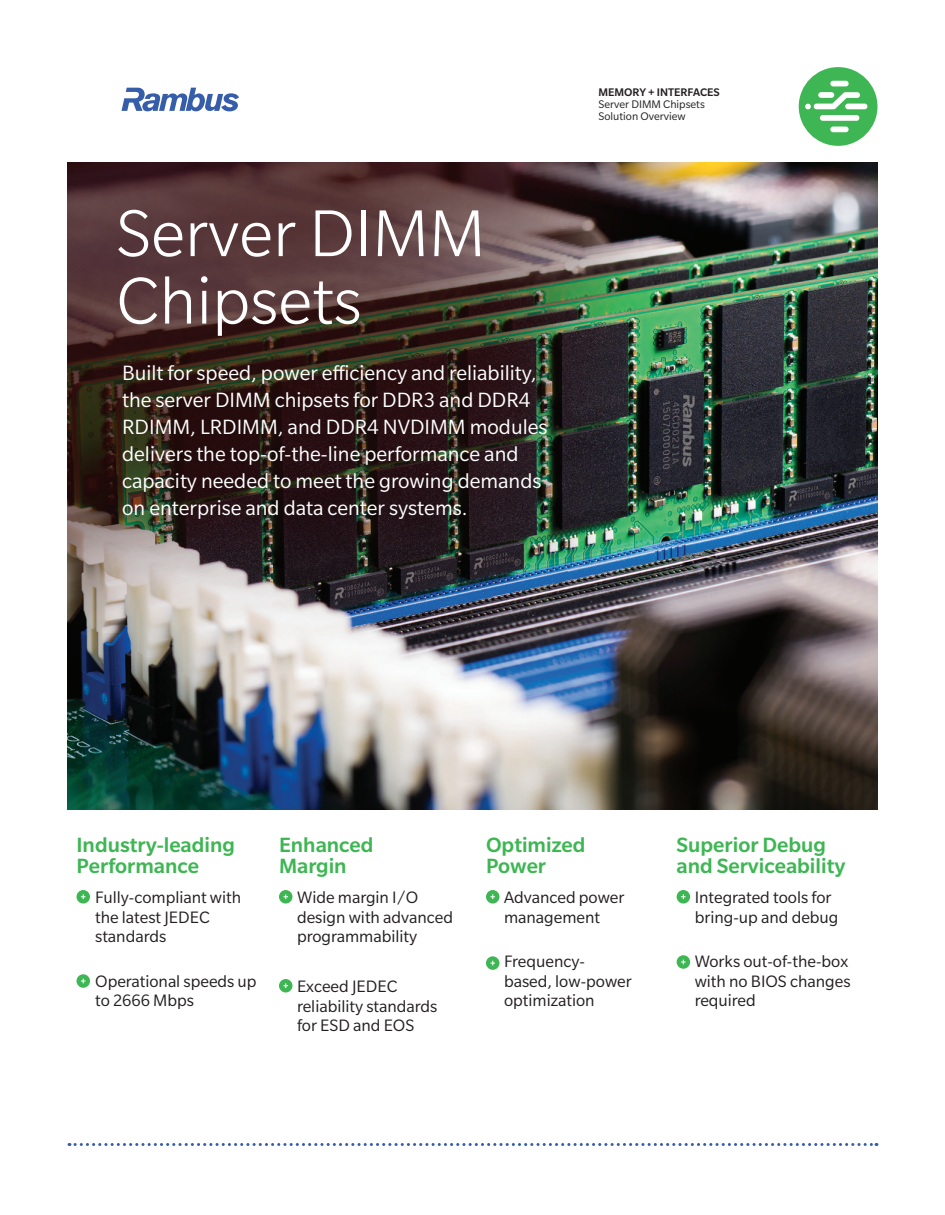
<style>
.page{position:relative;width:945px;height:1215px;background:#fff}
.page>*{position:absolute;margin:0;border:0;box-sizing:border-box;transform-origin:0 0}
.t1{font:300 72px/67.5px "Slate Std";color:#fff}
.t2{font:22.5px/27px "Slate Std";color:#fff}
.t3{font:500 22.5px/21px "Slate Std";color:#3eb653}
.t4{font:18px/19.5px "Slate Std";color:#231f20}
.t5{font:12px/12px "Slate Std";color:#231f20}
.t6{font:500 12px "Slate Std";color:#231f20}
</style>
<div class="page">
<svg style="left:69px;top:1143px;width:808px;height:3px"></svg>
<svg style="left:122px;top:88px;width:117px;height:23px"></svg>
<img style="left:68px;top:163px;width:810px;height:647px">
<div style="left:76px;top:890px;width:14px;height:14px;background:#3eb653;border-radius:50%"></div>
<svg style="left:81px;top:894px;width:5px;height:5px"></svg>
<div style="left:279px;top:890px;width:13px;height:14px;background:#3eb653;border-radius:50%"></div>
<svg style="left:283px;top:894px;width:5px;height:5px"></svg>
<div style="left:486px;top:890px;width:13px;height:14px;background:#3eb653;border-radius:50%"></div>
<svg style="left:490px;top:894px;width:5px;height:5px"></svg>
<div style="left:486px;top:956px;width:13px;height:14px;background:#3eb653;border-radius:50%"></div>
<svg style="left:490px;top:961px;width:5px;height:4px"></svg>
<div style="left:677px;top:890px;width:13px;height:14px;background:#3eb653;border-radius:50%"></div>
<svg style="left:681px;top:894px;width:5px;height:5px"></svg>
<div style="left:677px;top:955px;width:13px;height:14px;background:#3eb653;border-radius:50%"></div>
<svg style="left:681px;top:960px;width:5px;height:4px"></svg>
<div style="left:279px;top:979px;width:13px;height:14px;background:#3eb653;border-radius:50%"></div>
<svg style="left:283px;top:983px;width:5px;height:5px"></svg>
<div style="left:76px;top:974px;width:14px;height:14px;background:#3eb653;border-radius:50%"></div>
<svg style="left:81px;top:979px;width:5px;height:4px"></svg>
<svg style="left:799px;top:67px;width:78px;height:79px"></svg>
<h1 class="t1" style="left:116px;top:199px;width:371px">Server DIMM<br>Chipsets</h1>
<p class="t2" style="left:122px;top:360px;width:427px">Built for speed, power efficiency and reliability, the server DIMM chipsets for DDR3 and DDR4<br>RDIMM, LRDIMM, and DDR4 NVDIMM modules delivers the top-of-the-line performance and capacity needed to meet the growing demands on enterprise and data center systems.</p>
<p class="t6" style="left:598px;top:86px;width:123px">MEMORY + INTERFACES</p>
<p class="t5" style="left:598px;top:98px;width:108px">Server DIMM Chipsets<br>Solution Overview</p>
<p class="t3" style="left:76px;top:834px;width:160px">Industry-leading<br>Performance</p>
<p class="t3" style="left:279px;top:834px;width:96px">Enhanced<br>Margin</p>
<p class="t3" style="left:486px;top:834px;width:101px">Optimized<br>Power</p>
<p class="t3" style="left:677px;top:834px;width:170px">Superior Debug and Serviceability</p>
<p class="t4" style="left:95px;top:888px;width:148px">Fully-compliant with the latest JEDEC standards</p>
<p class="t4" style="left:95px;top:971px;width:163px">Operational speeds up to 2666 Mbps</p>
<p class="t4" style="left:297px;top:888px;width:158px">Wide margin I/O design with advanced programmability</p>
<p class="t4" style="left:297px;top:977px;width:142px">Exceed JEDEC reliability standards for ESD and EOS</p>
<p class="t4" style="left:695px;top:888px;width:145px">Integrated tools for bring-up and debug</p>
<p class="t4" style="left:695px;top:952px;width:157px">Works out-of-the-box with no BIOS changes required</p>
<p class="t4" style="left:504px;top:888px;width:122px">Advanced power management</p>
<p class="t4" style="left:504px;top:952px;width:129px">Frequency&shy;based, low-power optimization</p>
</div>
